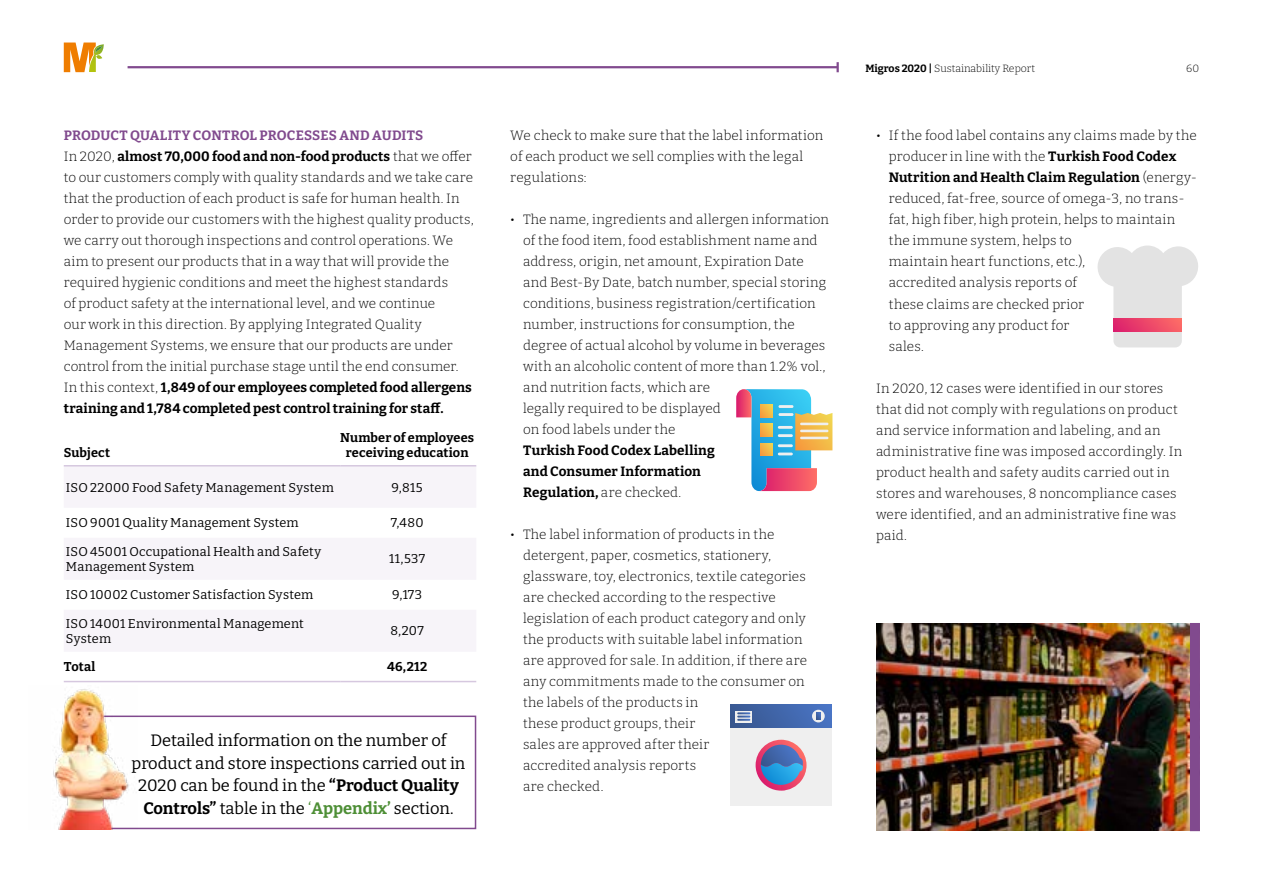
<style>
.page{position:relative;width:1263px;height:893px;background:#fff}
.page>*{position:absolute;margin:0;border:0;box-sizing:border-box;transform-origin:0 0}
.t1{font:16.5px/22.5px "Bitter";color:#000;text-align:center}
.t2{font:300 13.5px/21px "Bitter";letter-spacing:.01em;color:#000}
.t3{font:700 13.5px/21px "Bitter";letter-spacing:.01em;color:#000}
.t4{font:12.75px/15.3px "Bitter";letter-spacing:.015em;color:#000}
.t5{font:700 12.75px/15.3px "Bitter";letter-spacing:.01em;color:#000;text-align:center}
.t6{font:300 10.5px "Bitter";color:#000}
.s1{font-weight:700;color:#814a8e}
.s2{font-weight:700}
.s3{font-weight:300}
.s4{color:#4e8f36}
.s5{font-weight:700;color:#4e8f36}
</style>
<div class="page">
<hr style="left:128px;top:66px;width:710px;height:2px;background:#814a8e">
<svg style="left:836px;top:62px;width:3px;height:10px"></svg>
<svg style="left:64px;top:43px;width:40px;height:29px"></svg>
<svg style="left:64px;top:466px;width:412px;height:185px;fill:#f7f4f9"></svg>
<hr style="left:64px;top:465px;width:276px;height:1px;background:#d6c8df">
<hr style="left:340px;top:465px;width:136px;height:1px;background:#d6c8df">
<hr style="left:64px;top:681px;width:276px;height:1px;background:#d6c8df">
<hr style="left:340px;top:681px;width:136px;height:1px;background:#d6c8df">
<div style="left:102px;top:716px;width:374px;height:113px;border:2px solid #814a8e"></div>
<img style="left:876px;top:623px;width:314px;height:208px">
<div style="left:1190px;top:623px;width:10px;height:208px;background:#814a8e"></div>
<svg style="left:736px;top:389px;width:96px;height:102px"></svg>
<hr style="left:800px;top:423px;width:28px;height:2px;background:#efefef">
<hr style="left:800px;top:430px;width:28px;height:2px;background:#efefef">
<hr style="left:800px;top:437px;width:28px;height:2px;background:#efefef">
<div style="left:730px;top:727px;width:102px;height:79px;background:#efefef"></div>
<div style="left:730px;top:705px;width:102px;height:22px;background:linear-gradient(to right,#37568e,#4b75c4)"></div>
<svg style="left:756px;top:740px;width:50px;height:51px"></svg>
<svg style="left:812px;top:710px;width:13px;height:12px"></svg>
<svg style="left:735px;top:711px;width:17px;height:11px"></svg>
<svg style="left:737px;top:712px;width:13px;height:9px"></svg>
<svg style="left:817px;top:712px;width:3px;height:8px"></svg>
<svg style="left:1097px;top:246px;width:101px;height:101px"></svg>
<svg style="left:1113px;top:319px;width:69px;height:12px"></svg>
<img style="left:53px;top:689px;width:85px;height:140px">
<p class="t2" style="left:64px;top:125px;width:411px"><span class="s1">PRODUCT QUALITY CONTROL PROCESSES AND AUDITS<br></span>In 2020, <span class="s2">almost 70,000 food and non-food products</span> that we offer to our customers comply with quality standards and we take care that the production of each product is safe for human health. In order to provide our customers with the highest quality products, we carry out thorough inspections and control operations. We aim to present our products that in a way that will provide the required hygienic conditions and meet the highest standards<br>of product safety at the international level, and we continue<br>our work in this direction. By applying Integrated Quality Management Systems, we ensure that our products are under control from the initial purchase stage until the end consumer.<br>In this context, <span class="s2">1,849 of our employees completed food allergens training and 1,784 completed pest control training for staff.</span></p>
<p class="t2" style="left:510px;top:125px;width:314px">We check to make sure that the label information of each product we sell complies with the legal regulations:</p>
<p class="t2" style="left:523px;top:209px;width:308px;text-indent:-13px">• The name, ingredients and allergen information of the food item, food establishment name and address, origin, net amount, Expiration Date and Best-By Date, batch number, special storing conditions, business registration/certification number, instructions for consumption, the degree of actual alcohol by volume in beverages with an alcoholic content of more than 1.2% vol., and nutrition facts, which are<br>legally required to be displayed<br>on food labels under the</p>
<p class="t3" style="left:523px;top:440px;width:193px">Turkish Food Codex Labelling and Consumer Information<br>Regulation, <span class="s3">are checked.</span></p>
<p class="t2" style="left:523px;top:524px;width:286px;text-indent:-13px">• The label information of products in the detergent, paper, cosmetics, stationery, glassware, toy, electronics, textile categories are checked according to the respective legislation of each product category and only the products with suitable label information are approved for sale. In addition, if there are any commitments made to the consumer on the labels of the products in<br>these product groups, their<br>sales are approved after their<br>accredited analysis reports<br>are checked.</p>
<p class="t5" style="left:340px;top:430px;width:135px">Number of employees receiving education</p>
<p class="t5" style="left:64px;top:445px;width:48px">Subject</p>
<p class="t4" style="left:66px;top:479px;width:269px">ISO 22000 Food Safety Management System</p>
<p class="t4" style="left:392px;top:479px;width:33px">9,815</p>
<p class="t4" style="left:66px;top:515px;width:234px">ISO 9001 Quality Management System</p>
<p class="t4" style="left:391px;top:515px;width:34px">7,480</p>
<p class="t4" style="left:66px;top:543px;width:257px">ISO 45001 Occupational Health and Safety<br>Management System</p>
<p class="t4" style="left:389px;top:551px;width:37px">11,537</p>
<p class="t4" style="left:66px;top:587px;width:249px">ISO 10002 Customer Satisfaction System</p>
<p class="t4" style="left:392px;top:587px;width:31px">9,173</p>
<p class="t4" style="left:66px;top:615px;width:239px">ISO 14001 Environmental Management<br>System</p>
<p class="t4" style="left:390px;top:623px;width:35px">8,207</p>
<p class="t5" style="left:64px;top:658px;width:33px">Total</p>
<p class="t5" style="left:387px;top:658px;width:42px">46,212</p>
<p class="t1" style="left:132px;top:729px;width:335px">Detailed information on the number of product and store inspections carried out in 2020 can be found in the <span class="s2">“Product Quality Controls”</span> table in the <span class="s4">‘</span><span class="s5">Appendix’</span> section.</p>
<p class="t6" style="left:865px;top:62px;width:171px"><span class="s2">Migros 2020 |</span> Sustainability Report</p>
<p class="t6" style="left:1186px;top:62px;width:14px">60</p>
<p class="t2" style="left:889px;top:125px;width:310px;text-indent:-13px">• If the food label contains any claims made by the producer in line with the <span class="s2">Turkish Food Codex Nutrition and Health Claim Regulation</span> (energy&shy;reduced, fat-free, source of omega-3, no trans&shy;fat, high fiber, high protein, helps to maintain the immune system, helps to<br>maintain heart functions, etc.),<br>accredited analysis reports of<br>these claims are checked prior<br>to approving any product for<br>sales.</p>
<p class="t2" style="left:876px;top:377px;width:308px">In 2020, 12 cases were identified in our stores that did not comply with regulations on product and service information and labeling, and an administrative fine was imposed accordingly. In product health and safety audits carried out in stores and warehouses, 8 noncompliance cases were identified, and an administrative fine was paid.</p>
</div>
